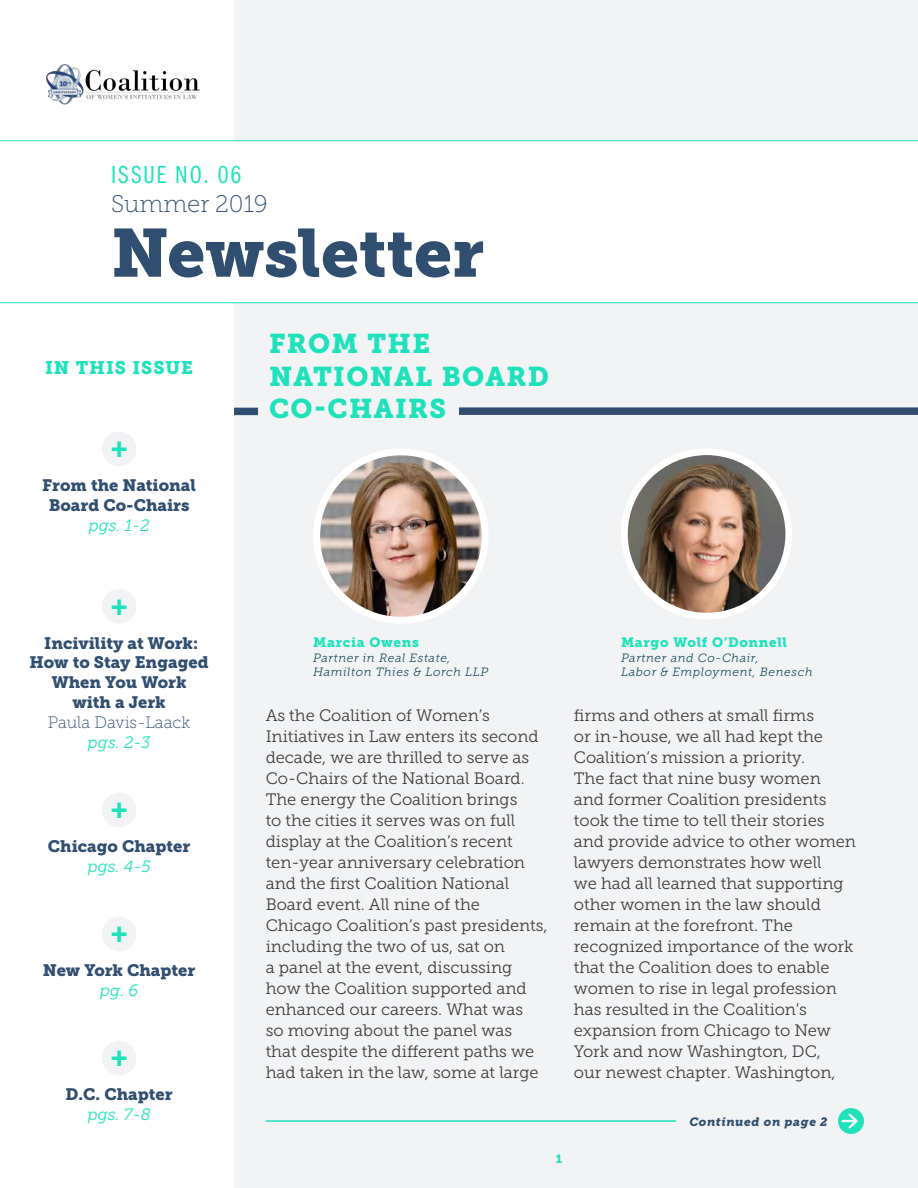
<style>
.page{position:relative;width:918px;height:1188px;background:#fff}
.page>*{position:absolute;margin:0;border:0;box-sizing:border-box;transform-origin:0 0}
.t1{font:67.5px "Museo Slab 900";color:#304f70}
.t2{font:27px/32.4px "Museo Slab 900";letter-spacing:.05em;color:#1fe2bc}
.t3{font:26.85px "Museo Slab 900";color:#1fe2bc}
.t4{font:25.5px "Franklin Gothic URW Com Boo";letter-spacing:.075em;color:#1fe2bc}
.t5{font:24px "Museo Slab 100";color:#304f70}
.t6{font:18.15px "Museo Slab 900";letter-spacing:.05em;color:#1fe2bc}
.t7{font:16.5px/21px "Museo Slab 300";color:#3e3e3f}
.t8{font:16.5px/19.8px "Museo Slab 900";color:#304f70;text-align:center}
.t9{font:italic 16.5px "Museo Slab 300";color:#1fe2bc}
.t10{font:13.5px "Museo Slab 900";letter-spacing:.05em;color:#1fe2bc}
.t11{font:italic 12px "Museo Slab 300";letter-spacing:.05em;color:#1d5263}
.t12{font:italic 12px "Museo Slab 900";letter-spacing:.05em;color:#304f70}
.t13{font:12px "Museo Slab 900";color:#1fe2bc}
.s1{font-family:"Museo Slab 100"}
</style>
<div class="page">
<div style="left:234px;top:1px;width:684px;height:1187px;background:#f2f3f4"></div>
<img style="left:46px;top:64px;width:154px;height:41px">
<div style="left:102px;top:432px;width:34px;height:34px;background:#f2f3f4;border-radius:50%"></div>
<div style="left:102px;top:917px;width:34px;height:34px;background:#f2f3f4;border-radius:50%"></div>
<div style="left:102px;top:793px;width:34px;height:34px;background:#f2f3f4;border-radius:50%"></div>
<div style="left:102px;top:1041px;width:34px;height:34px;background:#f2f3f4;border-radius:50%"></div>
<div style="left:102px;top:589px;width:34px;height:35px;background:#f2f3f4;border-radius:50%"></div>
<div style="left:0;top:141px;width:918px;height:161px;background:#fff"></div>
<hr style="left:0;top:302px;width:918px;height:1px;background:#1fe2bc">
<hr style="left:0;top:140px;width:918px;height:1px;background:#1fe2bc">
<div style="left:234px;top:408px;width:24px;height:7px;background:#304f70"></div>
<div style="left:459px;top:407px;width:459px;height:8px;background:#304f70"></div>
<svg style="left:838px;top:1108px;width:26px;height:26px"></svg>
<svg style="left:843px;top:1111px;width:17px;height:20px"></svg>
<hr style="left:266px;top:1120px;width:410px;height:2px;background:#1fe2bc">
<img style="left:629px;top:456px;width:155px;height:156px">
<div style="left:621px;top:448px;width:171px;height:172px;border:7px solid #fff;border-radius:50%"></div>
<img style="left:321px;top:456px;width:160px;height:160px">
<div style="left:313px;top:448px;width:176px;height:176px;border:7px solid #fff;border-radius:50%"></div>
<p class="t4" style="left:111px;top:158px;width:132px">ISSUE NO. 06</p>
<p class="t5" style="left:111px;top:191px;width:158px">Summer 2019</p>
<p class="t1" style="left:111px;top:214px;width:375px">Newsletter</p>
<p class="t6" style="left:45px;top:357px;width:150px">IN THIS ISSUE</p>
<p class="t3" style="left:111px;top:432px;width:18px">+</p>
<p class="t8" style="left:42px;top:476px;width:155px">From the National<br>Board Co-Chairs</p>
<p class="t9" style="left:88px;top:516px;width:63px">pgs. 1-2</p>
<p class="t3" style="left:111px;top:590px;width:18px">+</p>
<p class="t8" style="left:29px;top:633px;width:181px">Incivility at Work:<br>How to Stay Engaged<br>When You Work<br>with a Jerk<br><span class="s1">Paula Davis-Laack</span></p>
<p class="t9" style="left:88px;top:733px;width:64px">pgs. 2-3</p>
<p class="t3" style="left:111px;top:793px;width:18px">+</p>
<p class="t8" style="left:48px;top:837px;width:144px">Chicago Chapter</p>
<p class="t9" style="left:87px;top:857px;width:65px">pgs. 4-5</p>
<p class="t3" style="left:111px;top:917px;width:18px">+</p>
<p class="t8" style="left:43px;top:961px;width:154px">New York Chapter</p>
<p class="t9" style="left:100px;top:982px;width:40px">pg. 6</p>
<p class="t3" style="left:111px;top:1041px;width:18px">+</p>
<p class="t8" style="left:66px;top:1085px;width:109px">D.C. Chapter</p>
<p class="t9" style="left:87px;top:1106px;width:65px">pgs. 7-8</p>
<p class="t2" style="left:269px;top:328px;width:282px">FROM THE<br>NATIONAL BOARD<br>CO-CHAIRS</p>
<p class="t10" style="left:313px;top:635px;width:107px">Marcia Owens</p>
<p class="t11" style="left:313px;top:651px;width:139px">Partner in Real Estate,</p>
<p class="t11" style="left:313px;top:666px;width:177px">Hamilton Thies &amp; Lorch LLP</p>
<p class="t10" style="left:621px;top:635px;width:168px">Margo Wolf O’Donnell</p>
<p class="t11" style="left:621px;top:651px;width:139px">Partner and Co-Chair,</p>
<p class="t11" style="left:621px;top:666px;width:193px">Labor &amp; Employment, Benesch</p>
<p class="t7" style="left:266px;top:705px;width:283px">As the Coalition of Women’s<br>Initiatives in Law enters its second decade, we are thrilled to serve as<br>Co-Chairs of the National Board.<br>The energy the Coalition brings<br>to the cities it serves was on full display at the Coalition’s recent ten-year anniversary celebration and the first Coalition National<br>Board event. All nine of the<br>Chicago Coalition’s past presidents, including the two of us, sat on<br>a panel at the event, discussing how the Coalition supported and enhanced our careers. What was<br>so moving about the panel was<br>that despite the different paths we had taken in the law, some at large</p>
<p class="t7" style="left:574px;top:705px;width:251px">firms and others at small firms or in-house, we all had kept the<br>Coalition’s mission a priority.</p>
<p class="t7" style="left:574px;top:768px;width:284px">The fact that nine busy women<br>and former Coalition presidents took the time to tell their stories and provide advice to other women lawyers demonstrates how well<br>we had all learned that supporting other women in the law should remain at the forefront. The recognized importance of the work that the Coalition does to enable women to rise in legal profession has resulted in the Coalition’s expansion from Chicago to New<br>York and now Washington, DC,<br>our newest chapter. Washington,</p>
<p class="t13" style="left:556px;top:1152px;width:8px">1</p>
<p class="t12" style="left:689px;top:1115px;width:140px">Continued on page 2</p>
</div>
